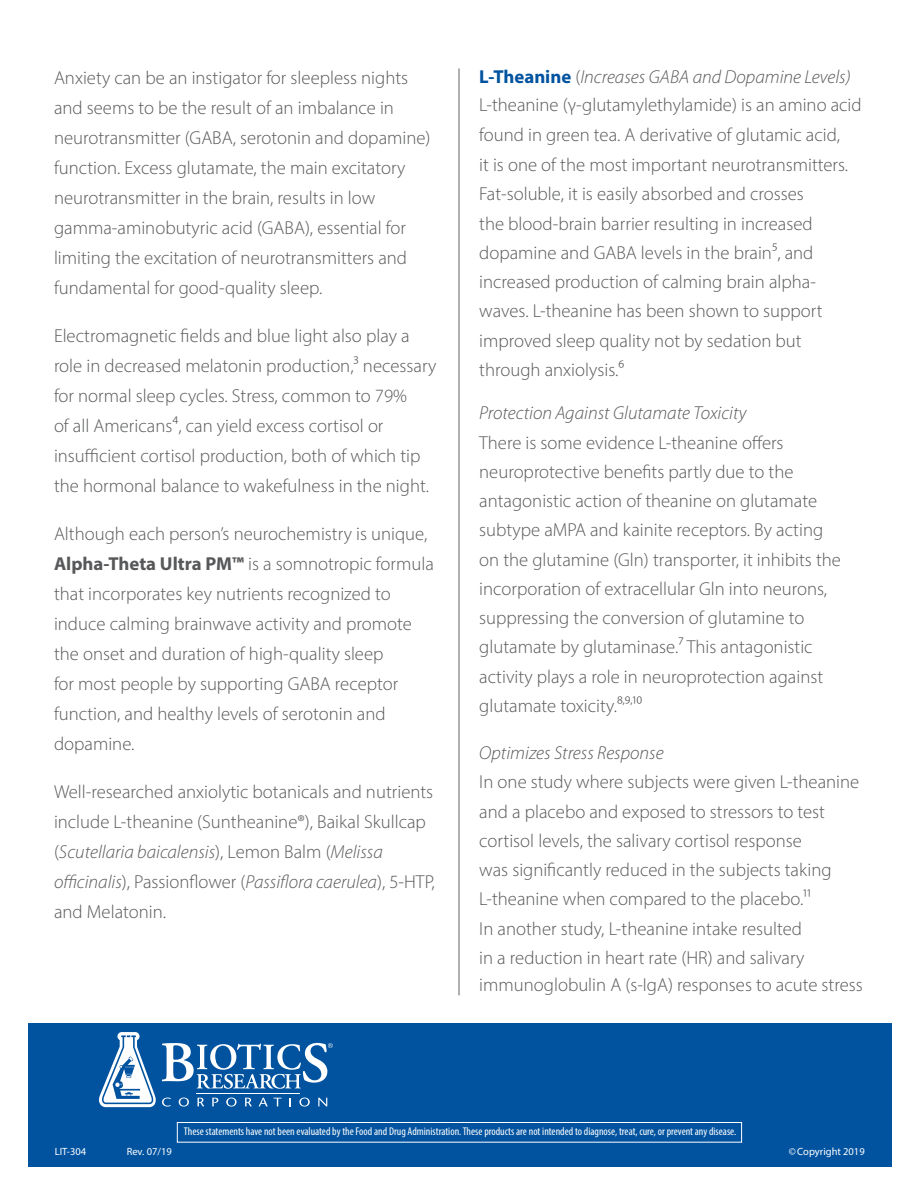
<style>
.page{position:relative;width:918px;height:1188px;background:#fff}
.page>*{position:absolute;margin:0;border:0;box-sizing:border-box;transform-origin:0 0}
.t1{font:300 18.75px/30px "Myriad Pro";color:#57585a}
.t2{font:condensed 11.25px "Myriad Pro";color:#fff}
.t3{font:10.5px "Myriad Pro";color:#fff}
.s1{font-weight:700}
.s2{font-style:italic}
.s3{font-weight:700;color:#0153a0}
</style>
<div class="page">
<hr style="left:458px;top:68px;width:2px;height:927px;background:#939598">
<div style="left:28px;top:1023px;width:864px;height:143px;background:#0153a0"></div>
<div style="left:177px;top:1122px;width:565px;height:21px;border:1px solid #fff"></div>
<svg style="left:99px;top:1032px;width:57px;height:75px"></svg>
<svg style="left:162px;top:1043px;width:171px;height:46px"></svg>
<svg style="left:162px;top:1098px;width:9px;height:9px"></svg>
<svg style="left:179px;top:1098px;width:10px;height:9px"></svg>
<svg style="left:198px;top:1098px;width:6px;height:9px"></svg>
<svg style="left:212px;top:1098px;width:6px;height:8px"></svg>
<svg style="left:226px;top:1098px;width:11px;height:9px"></svg>
<svg style="left:245px;top:1098px;width:7px;height:9px"></svg>
<svg style="left:259px;top:1098px;width:9px;height:8px"></svg>
<svg style="left:274px;top:1098px;width:8px;height:8px"></svg>
<svg style="left:289px;top:1098px;width:2px;height:8px"></svg>
<svg style="left:299px;top:1098px;width:11px;height:9px"></svg>
<svg style="left:318px;top:1098px;width:9px;height:8px"></svg>
<hr style="left:197px;top:1093px;width:103px;height:1px;background:#fff">
<p class="t1" style="left:54px;top:62px;width:378px">Anxiety can be an instigator for sleepless nights and seems to be the result of an imbalance in neurotransmitter (GABA, serotonin and dopamine) function. Excess glutamate, the main excitatory neurotransmitter in the brain, results in low gamma-aminobutyric acid (GABA), essential for limiting the excitation of neurotransmitters and fundamental for good-quality sleep.</p>
<p class="t1" style="left:54px;top:320px;width:384px">Electromagnetic fields and blue light also play a role in decreased melatonin production,3 necessary for normal sleep cycles. Stress, common to 79%<br>of all Americans⁴, can yield excess cortisol or insufficient cortisol production, both of which tip the hormonal balance to wakefulness in the night.</p>
<p class="t1" style="left:54px;top:518px;width:382px">Although each person’s neurochemistry is unique, <span class="s1">Alpha-Theta Ultra PM™</span> is a somnotropic formula that incorporates key nutrients recognized to induce calming brainwave activity and promote the onset and duration of high-quality sleep<br>for most people by supporting GABA receptor function, and healthy levels of serotonin and dopamine.</p>
<p class="t1" style="left:54px;top:776px;width:382px">Well-researched anxiolytic botanicals and nutrients include L-theanine (Suntheanine®), Baikal Skullcap (<span class="s2">Scutellaria baicalensis</span>), Lemon Balm (<span class="s2">Melissa officinalis</span>), Passionflower (<span class="s2">Passiflora caerulea</span>), 5-HTP, and Melatonin.</p>
<p class="t1" style="left:479px;top:61px;width:384px;line-height:29.4px"><span class="s3">L-Theanine</span> (<span class="s2">Increases GABA and Dopamine Levels)<br></span>L-theanine (γ-glutamylethylamide) is an amino acid found in green tea. A derivative of glutamic acid,<br>it is one of the most important neurotransmitters.<br>Fat-soluble, it is easily absorbed and crosses<br>the blood-brain barrier resulting in increased dopamine and GABA levels in the brain⁵, and increased production of calming brain alpha&shy;waves. L-theanine has been shown to support improved sleep quality not by sedation but through anxiolysis.⁶</p>
<p class="t1" style="left:479px;top:398px;width:363px;line-height:29.2px"><span class="s2">Protection Against Glutamate Toxicity<br></span>There is some evidence L-theanine offers neuroprotective benefits partly due to the antagonistic action of theanine on glutamate subtype aMPA and kainite receptors. By acting on the glutamine (Gln) transporter, it inhibits the incorporation of extracellular Gln into neurons, suppressing the conversion of glutamine to glutamate by glutaminase.⁷ This antagonistic activity plays a role in neuroprotection against glutamate toxicity.⁸,⁹,1⁰</p>
<p class="t1" style="left:479px;top:738px;width:382px;line-height:29.2px"><span class="s2">Optimizes Stress Response<br></span>In one study where subjects were given L-theanine and a placebo and exposed to stressors to test cortisol levels, the salivary cortisol response<br>was significantly reduced in the subjects taking L-theanine when compared to the placebo.11<br>In another study, L-theanine intake resulted<br>in a reduction in heart rate (HR) and salivary</p>
<p class="t1" style="left:479px;top:969px;width:385px">immunoglobulin A (s-IgA) responses to acute stress</p>
<p class="t2" style="left:184px;top:1125px;width:554px">These statements have not been evaluated by the Food and Drug Administration. These products are not intended to diagnose, treat, cure, or prevent any disease.</p>
<p class="t3" style="left:55px;top:1145px;width:33px">LIT-304</p>
<p class="t3" style="left:127px;top:1145px;width:47px">Rev. 07/19</p>
<p class="t3" style="left:789px;top:1145px;width:77px">©Copyright 2019</p>
</div>
